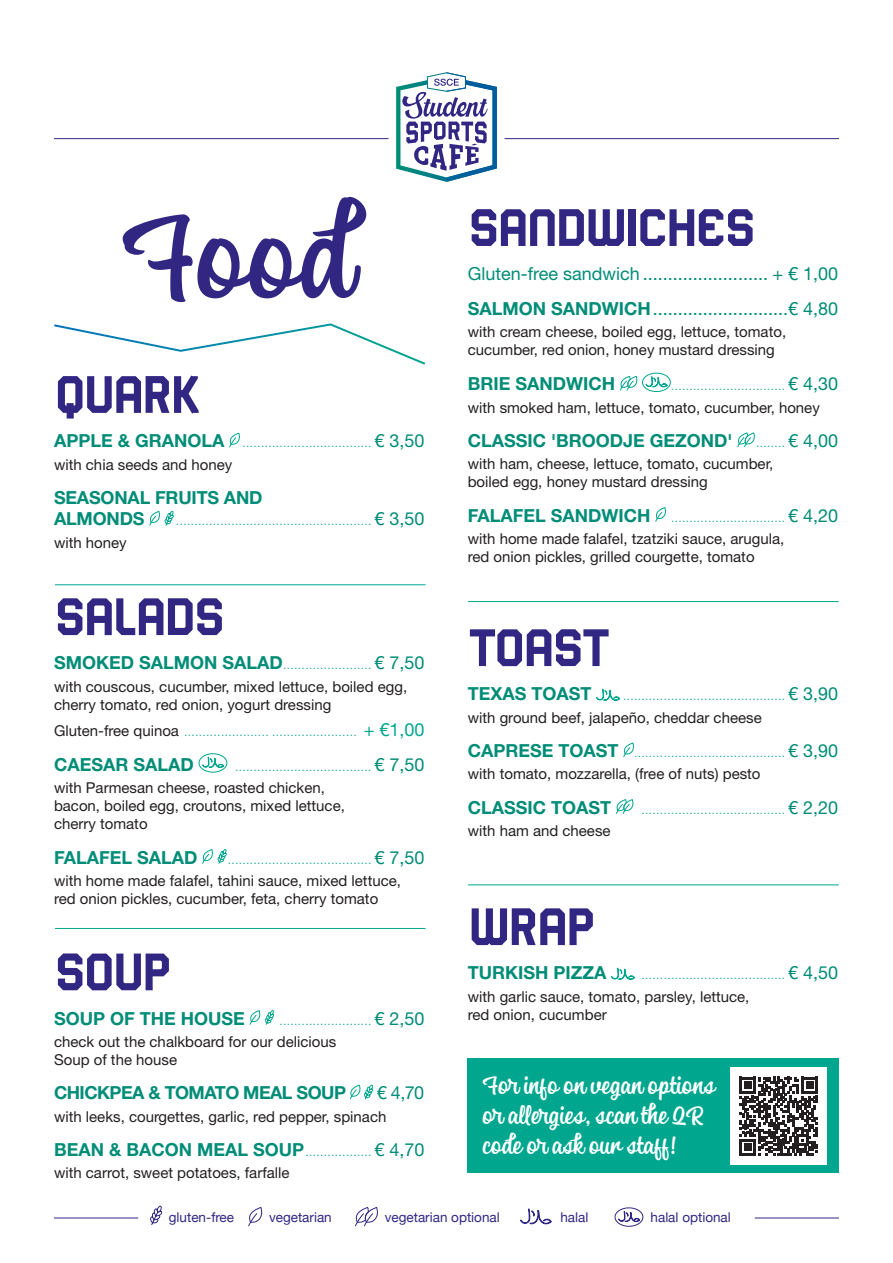
<style>
.page{position:relative;width:893px;height:1263px;background:#fff}
.page>*{position:absolute;margin:0;border:0;box-sizing:border-box;transform-origin:0 0}
.header_1A__sporter{font:120px "Tikiville Alternate";color:#312783}
.header_1B__sporter{font:76.5px "Sporter";letter-spacing:-.04em;color:#312783}
.header_1A__sporter-2{font:76.5px "Sporter";letter-spacing:-.04em;color:#312783}
.t1{font:25.35px/30.3px "Tikiville Alternate";color:#fff}
.naam_gerecht{font:700 18px/21.6px "Helvetica Neue LT Std";color:#008d77}
.naam_gerecht-2{font:18px "Helvetica Neue LT Std";color:#008d77}
.naam_gerecht-3{font:700 18px "Helvetica Neue LT Std";letter-spacing:-.03em;color:#008d77}
.body{font:15px/18px "Helvetica Neue LT Std";color:#231f20}
.naam_gerecht-4{font:15px/18px "Helvetica Neue LT Std";color:#231f20}
.t2{font:13.5px "Helvetica Neue";color:#312783}
.naam_gerecht-5{font:12px "Avenir";color:#00a78e}
.s1{font-family:"Helvetica Neue LT Std";font-weight:700;font-size:18px;color:#008d77}
.s2{font-family:"Helvetica Neue LT Std";font-size:18px;color:#008d77}
.s3{font-family:"Helvetica Neue LT Std";font-size:15px;color:#231f20}
.s4{font-family:"Helvetica Neue LT Std";font-size:18px}
.s5{font-family:"Avenir";font-weight:400;font-size:12px;color:#00a78e}
.s6{font-weight:400}
.s7{font-weight:700}
</style>
<div class="page">
<div style="left:468px;top:1058px;width:371px;height:114px;background:#00a78e"></div>
<svg style="left:249px;top:1010px;width:25px;height:15px"></svg>
<svg style="left:349px;top:1084px;width:24px;height:16px"></svg>
<svg style="left:229px;top:433px;width:11px;height:14px"></svg>
<svg style="left:149px;top:510px;width:25px;height:16px"></svg>
<svg style="left:202px;top:757px;width:22px;height:11px"></svg>
<div style="left:199px;top:753px;width:28px;height:19px;border:1px solid #00a78e;border-radius:50%"></div>
<svg style="left:202px;top:849px;width:25px;height:15px"></svg>
<svg style="left:620px;top:376px;width:18px;height:15px"></svg>
<svg style="left:646px;top:376px;width:21px;height:11px"></svg>
<div style="left:642px;top:373px;width:29px;height:19px;border:1px solid #00a78e;border-radius:50%"></div>
<svg style="left:737px;top:432px;width:18px;height:15px"></svg>
<svg style="left:655px;top:507px;width:11px;height:15px"></svg>
<svg style="left:596px;top:689px;width:24px;height:11px"></svg>
<svg style="left:623px;top:742px;width:11px;height:15px"></svg>
<svg style="left:616px;top:799px;width:18px;height:15px"></svg>
<div style="left:730px;top:1067px;width:97px;height:98px;background:#fff"></div>
<svg style="left:739px;top:1077px;width:79px;height:78px"></svg>
<hr style="left:55px;top:928px;width:370px;height:1px;background:#00a78e">
<hr style="left:468px;top:601px;width:370px;height:1px;background:#00a78e">
<hr style="left:468px;top:884px;width:370px;height:1px;background:#00a78e">
<hr style="left:55px;top:584px;width:370px;height:1px;background:#00a78e">
<svg style="left:54px;top:323px;width:372px;height:42px"></svg>
<svg style="left:611px;top:968px;width:24px;height:11px"></svg>
<svg style="left:248px;top:1207px;width:15px;height:19px"></svg>
<svg style="left:355px;top:1207px;width:23px;height:19px"></svg>
<svg style="left:520px;top:1208px;width:31px;height:16px"></svg>
<svg style="left:150px;top:1205px;width:12px;height:20px"></svg>
<svg style="left:618px;top:1211px;width:22px;height:11px"></svg>
<div style="left:615px;top:1207px;width:28px;height:19px;border:1px solid #312783;border-radius:50%"></div>
<hr style="left:54px;top:1217px;width:84px;height:1px;background:#312783">
<hr style="left:755px;top:1217px;width:84px;height:1px;background:#312783">
<svg style="left:396px;top:72px;width:101px;height:110px"></svg>
<hr style="left:54px;top:138px;width:334px;height:1px;background:#312783">
<hr style="left:504px;top:138px;width:335px;height:1px;background:#312783">
<p class="header_1A__sporter" style="left:123px;top:161px;width:232px">Food</p>
<p class="header_1A__sporter-2" style="left:54px;top:342px;width:148px">Quark</p>
<p class="naam_gerecht-5" style="left:54px;top:436px;width:372px"><span class="s1">APPLE &amp; GRANOLA</span> ................................... <span class="s2">€ 3,50</span></p>
<p class="body" style="left:54px;top:455px;width:180px">with chia seeds and honey</p>
<p class="naam_gerecht" style="left:54px;top:486px;width:210px">SEASONAL FRUITS AND<br>ALMONDS</p>
<p class="naam_gerecht-5" style="left:176px;top:514px;width:250px">..................................................... <span class="s2">€ 3,50</span></p>
<p class="body" style="left:54px;top:533px;width:74px">with honey</p>
<p class="header_1B__sporter" style="left:54px;top:564px;width:173px">Salads</p>
<p class="naam_gerecht-5" style="left:54px;top:658px;width:372px"><span class="s1">SMOKED SALMON SALAD</span>........................ <span class="s2">€ 7,50</span></p>
<p class="body" style="left:54px;top:677px;width:355px">with couscous, cucumber, mixed lettuce, boiled egg, cherry tomato, red onion, yogurt dressing</p>
<p class="naam_gerecht-5" style="left:54px;top:724px;width:372px"><span class="s3">Gluten-free quinoa</span> ....................... ....................... <span class="s4">+ €1,00</span></p>
<p class="naam_gerecht" style="left:54px;top:753px;width:141px">CAESAR SALAD</p>
<p class="naam_gerecht-5" style="left:235px;top:760px;width:191px">..................................... <span class="s2">€ 7,50</span></p>
<p class="body" style="left:54px;top:779px;width:292px">with Parmesan cheese, roasted chicken, bacon, boiled egg, croutons, mixed lettuce, cherry tomato</p>
<p class="naam_gerecht" style="left:54px;top:846px;width:145px">FALAFEL SALAD</p>
<p class="naam_gerecht-5" style="left:228px;top:852px;width:198px">....................................... <span class="s2">€ 7,50</span></p>
<p class="body" style="left:54px;top:871px;width:349px">with home made falafel, tahini sauce, mixed lettuce, red onion pickles, cucumber, feta, cherry tomato</p>
<p class="header_1A__sporter-2" style="left:54px;top:919px;width:119px">Soup</p>
<p class="naam_gerecht" style="left:54px;top:1007px;width:192px">SOUP OF THE HOUSE</p>
<p class="naam_gerecht-5" style="left:279px;top:1013px;width:147px">......................... <span class="s2">€ 2,50</span></p>
<p class="naam_gerecht-4" style="left:54px;top:1032px;width:284px">check out the chalkboard for our delicious<br>Soup of the house</p>
<p class="naam_gerecht-3" style="left:54px;top:1082px;width:293px">CHICKPEA &amp; TOMATO MEAL SOUP</p>
<p class="naam_gerecht-2" style="left:377px;top:1082px;width:49px">€ 4,70</p>
<p class="body" style="left:54px;top:1107px;width:334px">with leeks, courgettes, garlic, red pepper, spinach</p>
<p class="naam_gerecht" style="left:54px;top:1138px;width:372px">BEAN &amp; BACON MEAL SOUP<span class="s5">..................</span> <span class="s6">€ 4,70</span></p>
<p class="naam_gerecht-4" style="left:54px;top:1163px;width:237px">with carrot, sweet potatoes, farfalle</p>
<p class="header_1B__sporter" style="left:468px;top:175px;width:290px">Sandwiches</p>
<p class="naam_gerecht-2" style="left:468px;top:263px;width:372px">Gluten-free sandwich ......................... + € 1,00</p>
<p class="naam_gerecht-2" style="left:468px;top:298px;width:372px"><span class="s7">SALMON SANDWICH</span>...........................€ 4,80</p>
<p class="body" style="left:468px;top:322px;width:320px">with cream cheese, boiled egg, lettuce, tomato, cucumber, red onion, honey mustard dressing</p>
<p class="naam_gerecht" style="left:468px;top:373px;width:149px">BRIE SANDWICH</p>
<p class="naam_gerecht-5" style="left:671px;top:379px;width:169px">............................... <span class="s2">€ 4,30</span></p>
<p class="body" style="left:468px;top:398px;width:354px">with smoked ham, lettuce, tomato, cucumber, honey</p>
<p class="naam_gerecht" style="left:468px;top:429px;width:266px">CLASSIC 'BROODJE GEZOND'</p>
<p class="naam_gerecht-5" style="left:756px;top:436px;width:84px">........ <span class="s2">€ 4,00</span></p>
<p class="body" style="left:468px;top:455px;width:307px">with ham, cheese, lettuce, tomato, cucumber, boiled egg, honey mustard dressing</p>
<p class="naam_gerecht-5" style="left:468px;top:510px;width:372px"><span class="s1">FALAFEL SANDWICH</span> ............................... <span class="s2">€ 4,20</span></p>
<p class="body" style="left:468px;top:529px;width:318px">with home made falafel, tzatziki sauce, arugula, red onion pickles, grilled courgette, tomato</p>
<p class="header_1B__sporter" style="left:468px;top:595px;width:144px">Toast</p>
<p class="naam_gerecht" style="left:468px;top:683px;width:125px">TEXAS TOAST</p>
<p class="naam_gerecht-5" style="left:623px;top:689px;width:217px">............................................ <span class="s2">€ 3,90</span></p>
<p class="naam_gerecht-4" style="left:468px;top:708px;width:295px">with ground beef, jalapeño, cheddar cheese</p>
<p class="naam_gerecht-5" style="left:468px;top:746px;width:372px"><span class="s1">CAPRESE TOAST</span> ......................................... <span class="s2">€ 3,90</span></p>
<p class="naam_gerecht-4" style="left:468px;top:765px;width:294px">with tomato, mozzarella, (free of nuts) pesto</p>
<p class="naam_gerecht" style="left:468px;top:796px;width:145px">CLASSIC TOAST</p>
<p class="naam_gerecht-5" style="left:641px;top:802px;width:198px">....................................... <span class="s2">€ 2,20</span></p>
<p class="body" style="left:468px;top:821px;width:144px">with ham and cheese</p>
<p class="header_1B__sporter" style="left:468px;top:874px;width:129px">Wrap</p>
<p class="naam_gerecht" style="left:468px;top:962px;width:140px">TURKISH PIZZA</p>
<p class="naam_gerecht-5" style="left:641px;top:968px;width:198px">....................................... <span class="s2">€ 4,50</span></p>
<p class="naam_gerecht-4" style="left:468px;top:987px;width:283px">with garlic sauce, tomato, parsley, lettuce, red onion, cucumber</p>
<p class="t1" style="left:483px;top:1067px;width:234px">For info on vegan options or allergies, scan the QR code or ask our staff!</p>
<p class="t2" style="left:169px;top:1207px;width:67px">gluten-free</p>
<p class="t2" style="left:269px;top:1207px;width:64px">vegetarian</p>
<p class="t2" style="left:385px;top:1207px;width:117px">vegetarian optional</p>
<p class="t2" style="left:560px;top:1207px;width:29px">halal</p>
<p class="t2" style="left:651px;top:1207px;width:82px">halal optional</p>
</div>
